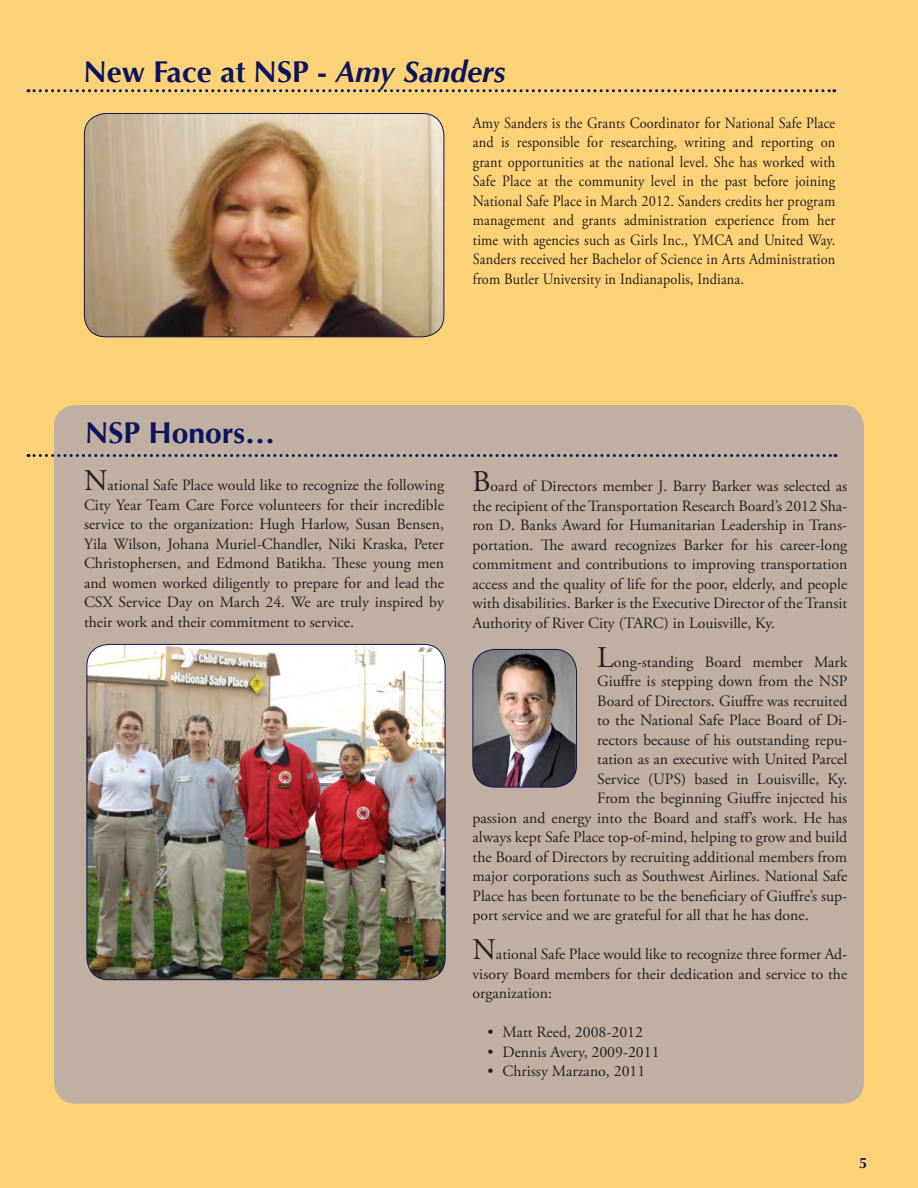
<style>
.page{position:relative;width:918px;height:1188px;background:#fed378}
.page>*{position:absolute;margin:0;border:0;box-sizing:border-box;transform-origin:0 0}
.t1{font:700 30px "Optima";color:#0b145e}
.t2{font:15.75px/19.5px "Adobe Garamond Pro";color:#231f20;text-align:justify}
.t3{font:15.75px/19.5px "Adobe Garamond Pro";color:#231f20;text-align:justify;scale:.91 1}
.t4{font:700 15px "Optima";color:#0b145e}
.s1{font-style:italic}
.s2{font-size:30px}
</style>
<div class="page">
<svg style="left:28px;top:89px;width:807px;height:3px"></svg>
<div style="left:54px;top:405px;width:810px;height:699px;background:#c1b0a2;border-radius:22px"></div>
<svg style="left:28px;top:454px;width:808px;height:3px"></svg>
<img style="left:84px;top:114px;width:360px;height:223px">
<div style="left:84px;top:113px;width:360px;height:224px;border:1px solid #0b145e;border-radius:22px"></div>
<img style="left:87px;top:644px;width:358px;height:336px">
<div style="left:87px;top:644px;width:359px;height:336px;border:1px solid #0b145e;border-radius:22px"></div>
<img style="left:473px;top:649px;width:103px;height:138px">
<div style="left:473px;top:649px;width:104px;height:138px;border:1px solid #0b145e;border-radius:22px"></div>
<p class="t1" style="left:84px;top:54px;width:423px">New Face at NSP - <span class="s1">Amy Sanders</span></p>
<p class="t3" style="left:473px;top:113px;width:400px">Amy Sanders is the Grants Coordinator for National Safe Place and is responsible for researching, writing and reporting on grant opportunities at the national level. She has worked with Safe Place at the community level in the past before joining National Safe Place in March 2012. Sanders credits her program management and grants administration experience from her time with agencies such as Girls Inc., YMCA and United Way.<br>Sanders received her Bachelor of Science in Arts Administration from Butler University in Indianapolis, Indiana.</p>
<p class="t1" style="left:85px;top:416px;width:192px">NSP Honors…</p>
<p class="t2" style="left:84px;top:476px;width:362px"><span class="s2">N</span>ational Safe Place would like to recognize the following City Year Team Care Force volunteers for their incredible service to the organization: Hugh Harlow, Susan Bensen, Yila Wilson, Johana Muriel-Chandler, Niki Kraska, Peter Christophersen, and Edmond Batikha. These young men and women worked diligently to prepare for and lead the CSX Service Day on March 24. We are truly inspired by their work and their commitment to service.</p>
<p class="t2" style="left:472px;top:477px;width:376px"><span class="s2">B</span>oard of Directors member J. Barry Barker was selected as the recipient of the Transportation Research Board’s 2012 Sha&shy;ron D. Banks Award for Humanitarian Leadership in Trans&shy;portation. The award recognizes Barker for his career-long commitment and contributions to improving transportation access and the quality of life for the poor, elderly, and people with disabilities. Barker is the Executive Director of the Transit Authority of River City (TARC) in Louisville, Ky.</p>
<p class="t2" style="left:597px;top:653px;width:252px"><span class="s2">L</span>ong-standing Board member Mark</p>
<p class="t2" style="left:597px;top:672px;width:252px">Giuffre is stepping down from the NSP</p>
<p class="t2" style="left:597px;top:692px;width:252px">Board of Directors. Giuffre was recruited</p>
<p class="t2" style="left:597px;top:711px;width:252px">to the National Safe Place Board of Di-</p>
<p class="t2" style="left:597px;top:731px;width:252px">rectors because of his outstanding repu-</p>
<p class="t2" style="left:597px;top:750px;width:252px">tation as an executive with United Parcel</p>
<p class="t2" style="left:597px;top:770px;width:252px">Service (UPS) based in Louisville, Ky.</p>
<p class="t2" style="left:597px;top:789px;width:252px">From the beginning Giuffre injected his</p>
<p class="t2" style="left:472px;top:809px;width:376px">passion and energy into the Board and staff’s work. He has</p>
<p class="t2" style="left:472px;top:828px;width:376px">always kept Safe Place top-of-mind, helping to grow and build</p>
<p class="t2" style="left:472px;top:848px;width:376px">the Board of Directors by recruiting additional members from</p>
<p class="t2" style="left:472px;top:867px;width:376px">major corporations such as Southwest Airlines. National Safe</p>
<p class="t2" style="left:472px;top:887px;width:376px">Place has been fortunate to be the beneficiary of Giuffre’s sup-</p>
<p class="t2" style="left:472px;top:906px;width:338px">port service and we are grateful for all that he has done.</p>
<p class="t2" style="left:472px;top:945px;width:376px"><span class="s2">N</span>ational Safe Place would like to recognize three former Ad&shy;visory Board members for their dedication and service to the organization:</p>
<p class="t2" style="left:487px;top:1023px;width:157px">• Matt Reed, 2008-2012</p>
<p class="t2" style="left:487px;top:1043px;width:174px">• Dennis Avery, 2009-2011</p>
<p class="t2" style="left:487px;top:1062px;width:159px">• Chrissy Marzano, 2011</p>
<p class="t4" style="left:859px;top:1154px;width:10px">5</p>
</div>
